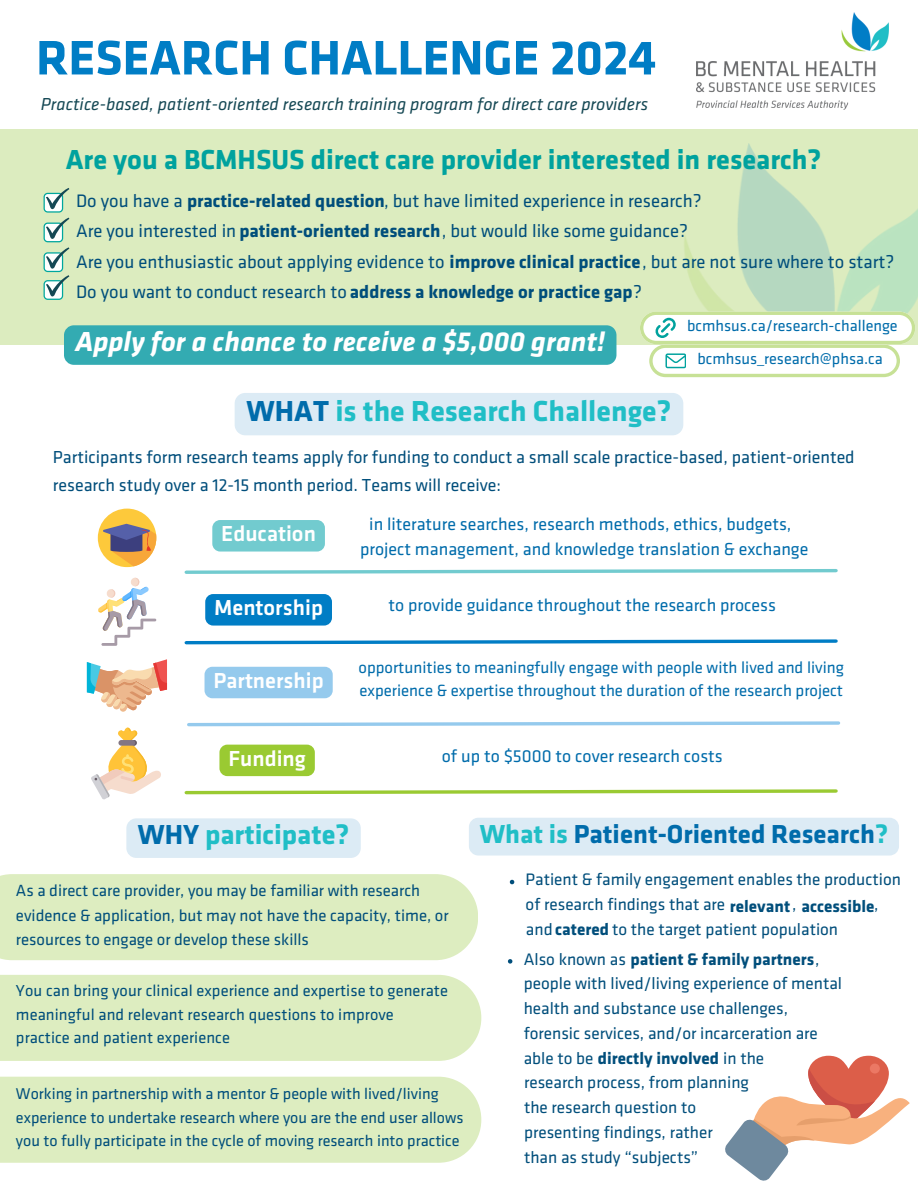
<style>
.page{position:relative;width:918px;height:1188px;background:#fff}
.page>*{position:absolute;margin:0;border:0;box-sizing:border-box;transform-origin:0 0}
.t1{font:700 50.25px "Klavika Basic";color:#007dc5}
.t2{font:700 30px "Klavika Basic";color:#20bec6}
.t3{font:700 28.5px "Klavika Basic";color:#00a29e}
.t4{font:italic 700 28.5px "Klavika Basic";color:#fff}
.t5{font:700 28.5px "Klavika Basic";color:#20bec6}
.t6{font:700 27px "Klavika Basic";color:#006cab}
.t7{font:500 22.5px "Klavika Basic";color:#fff}
.t8{font:18.75px "Klavika Basic";color:#004e7b}
.t9{font:700 18.75px "Klavika Basic";color:#004e7b}
.t10{font:18px/24.8px "Klavika Basic";color:#006cab;text-align:center}
.t11{font:18px/28.2px "Klavika Basic";color:#004e7b}
.t12{font:italic 18px "Klavika Basic";color:#154854}
.t13{font:17.25px/24.8px "Klavika Basic";color:#004e7b}
.t14{font:700 17.25px "Klavika Basic";color:#004e7b}
.t15{font:16.8px/24.8px "Klavika Basic";color:#004e7b}
.t16{font:16.8px/22.5px "Klavika Basic";color:#006cab}
.t17{font:16.5px/23.7px "Klavika Basic";letter-spacing:.005em;color:#004e7b}
.t18{font:16.2px/23.7px "Klavika Basic";color:#004e7b}
.t19{font:16.2px "Klavika Basic";color:#006cab}
.s1{font-weight:700}
.s2{font-weight:400}
.s3{color:#006cab}
.s4{color:#20bec6}
</style>
<div class="page">
<img style="left:696px;top:13px;width:193px;height:96px">
<div style="left:0;top:129px;width:918px;height:216px;background:#dcecbf"></div>
<img style="left:684px;top:143px;width:234px;height:169px">
<svg style="left:44px;top:188px;width:25px;height:112px"></svg>
<svg style="left:640px;top:312px;width:275px;height:65px"></svg>
<svg style="left:98px;top:509px;width:58px;height:58px"></svg>
<svg style="left:98px;top:577px;width:58px;height:69px"></svg>
<svg style="left:91px;top:728px;width:70px;height:72px"></svg>
<svg style="left:184px;top:569px;width:654px;height:5px"></svg>
<svg style="left:184px;top:639px;width:654px;height:6px"></svg>
<svg style="left:184px;top:789px;width:654px;height:6px"></svg>
<svg style="left:187px;top:721px;width:653px;height:6px"></svg>
<svg style="left:87px;top:659px;width:80px;height:53px"></svg>
<div style="left:0;top:975px;width:481px;height:86px;background:#ddedc0"></div>
<div style="left:0;top:874px;width:478px;height:86px;background:#ddedc0"></div>
<div style="left:0;top:1077px;width:481px;height:86px;background:#ddedc0"></div>
<svg style="left:725px;top:1056px;width:185px;height:125px"></svg>
<div style="left:870px;top:1064px;width:10px;height:10px;background:#eb7864;border-radius:50%"></div>
<svg style="left:508px;top:959px;width:4px;height:5px"></svg>
<div style="left:64px;top:325px;width:552px;height:40px;background:#33abb2"></div>
<div style="left:235px;top:393px;width:448px;height:42px;background:#dcebf5"></div>
<div style="left:212px;top:520px;width:113px;height:32px;background:#72cbcf;border-radius:8px"></div>
<div style="left:205px;top:594px;width:127px;height:32px;background:#007dc5;border-radius:8px"></div>
<div style="left:219px;top:745px;width:96px;height:31px;background:#9aca32;border-radius:8px"></div>
<div style="left:126px;top:818px;width:235px;height:40px;background:#dcebf5"></div>
<div style="left:205px;top:667px;width:128px;height:31px;background:#95caed;border-radius:8px"></div>
<div style="left:469px;top:818px;width:430px;height:38px;background:#dcebf5"></div>
<svg style="left:510px;top:880px;width:4px;height:4px"></svg>
<p class="t1" style="left:36px;top:37px;width:622px">RESEARCH CHALLENGE 2024</p>
<p class="t12" style="left:41px;top:97px;width:609px">Practice-based, patient-oriented research training program for direct care providers</p>
<p class="t3" style="left:66px;top:148px;width:757px">Are you a BCMHSUS direct care provider interested in research?</p>
<p class="t8" style="left:76px;top:193px;width:627px">Do you have a <span class="s1">practice-related question</span>, but have limited experience in research?</p>
<p class="t8" style="left:76px;top:223px;width:613px">Are you interested in <span class="s1">patient-oriented research</span>, but would like some guidance?</p>
<p class="t8" style="left:76px;top:254px;width:820px">Are you enthusiastic about applying evidence to <span class="s1">improve clinical practice</span>, but are not sure where to start?</p>
<p class="t9" style="left:76px;top:284px;width:567px"><span class="s2">Do you want to conduct research to</span> address a knowledge or practice gap<span class="s2">?</span></p>
<p class="t4" style="left:75px;top:330px;width:531px">Apply for a chance to receive a $5,000 grant!</p>
<p class="t2" style="left:247px;top:399px;width:426px"><span class="s3">WHAT</span> is the Research Challenge?</p>
<p class="t19" style="left:687px;top:319px;width:212px">bcmhsus.ca/research-challenge</p>
<p class="t19" style="left:697px;top:352px;width:187px">bcmhsus_research@phsa.ca</p>
<p class="t11" style="left:53px;top:444px;width:803px">Participants form research teams apply for funding to conduct a small scale practice-based, patient-oriented research study over a 12-15 month period. Teams will receive:</p>
<p class="t7" style="left:221px;top:525px;width:96px">Education</p>
<p class="t10" style="left:360px;top:513px;width:450px">in literature searches, research methods, ethics, budgets, project management, and knowledge translation &amp; exchange</p>
<p class="t7" style="left:214px;top:599px;width:110px">Mentorship</p>
<p class="t10" style="left:389px;top:595px;width:389px">to provide guidance throughout the research process</p>
<p class="t7" style="left:214px;top:671px;width:112px">Partnership</p>
<p class="t16" style="left:359px;top:658px;width:487px">opportunities to meaningfully engage with people with lived and living experience &amp; expertise throughout the duration of the research project</p>
<p class="t7" style="left:228px;top:749px;width:79px">Funding</p>
<p class="t10" style="left:442px;top:745px;width:282px">of up to $5000 to cover research costs</p>
<p class="t5" style="left:138px;top:823px;width:213px"><span class="s3">WHY</span> participate?</p>
<p class="t15" style="left:16px;top:879px;width:434px">As a direct care provider, you may be familiar with research evidence &amp; application, but may not have the capacity, time, or resources to engage or develop these skills</p>
<p class="t17" style="left:16px;top:980px;width:434px">You can bring your clinical experience and expertise to generate meaningful and relevant research questions to improve practice and patient experience</p>
<p class="t18" style="left:16px;top:1083px;width:449px">Working in partnership with a mentor &amp; people with lived/living experience to undertake research where you are the end user allows you to fully participate in the cycle of moving research into practice</p>
<p class="t6" style="left:480px;top:823px;width:410px"><span class="s4">What is</span> Patient-Oriented Research<span class="s4">?</span></p>
<p class="t13" style="left:526px;top:869px;width:377px">Patient &amp; family engagement enables the production of research findings that are</p>
<p class="t14" style="left:730px;top:899px;width:62px">relevant</p>
<p class="t14" style="left:802px;top:899px;width:75px">accessible</p>
<p class="t13" style="left:792px;top:893px;width:6px">,</p>
<p class="t13" style="left:874px;top:893px;width:6px">,</p>
<p class="t13" style="left:526px;top:918px;width:314px">and <span class="s1">catered</span> to the target patient population</p>
<p class="t13" style="left:524px;top:949px;width:320px">Also known as <span class="s1">patient &amp; family partners</span>, people with lived/living experience of mental health and substance use challenges, forensic services, and/or incarceration are able to be <span class="s1">directly involved</span> in the</p>
<p class="t13" style="left:524px;top:1072px;width:226px">research process, from planning</p>
<p class="t13" style="left:524px;top:1097px;width:174px">the research question to</p>
<p class="t13" style="left:524px;top:1121px;width:190px">presenting findings, rather</p>
<p class="t13" style="left:524px;top:1146px;width:176px">than as study “subjects”</p>
</div>
